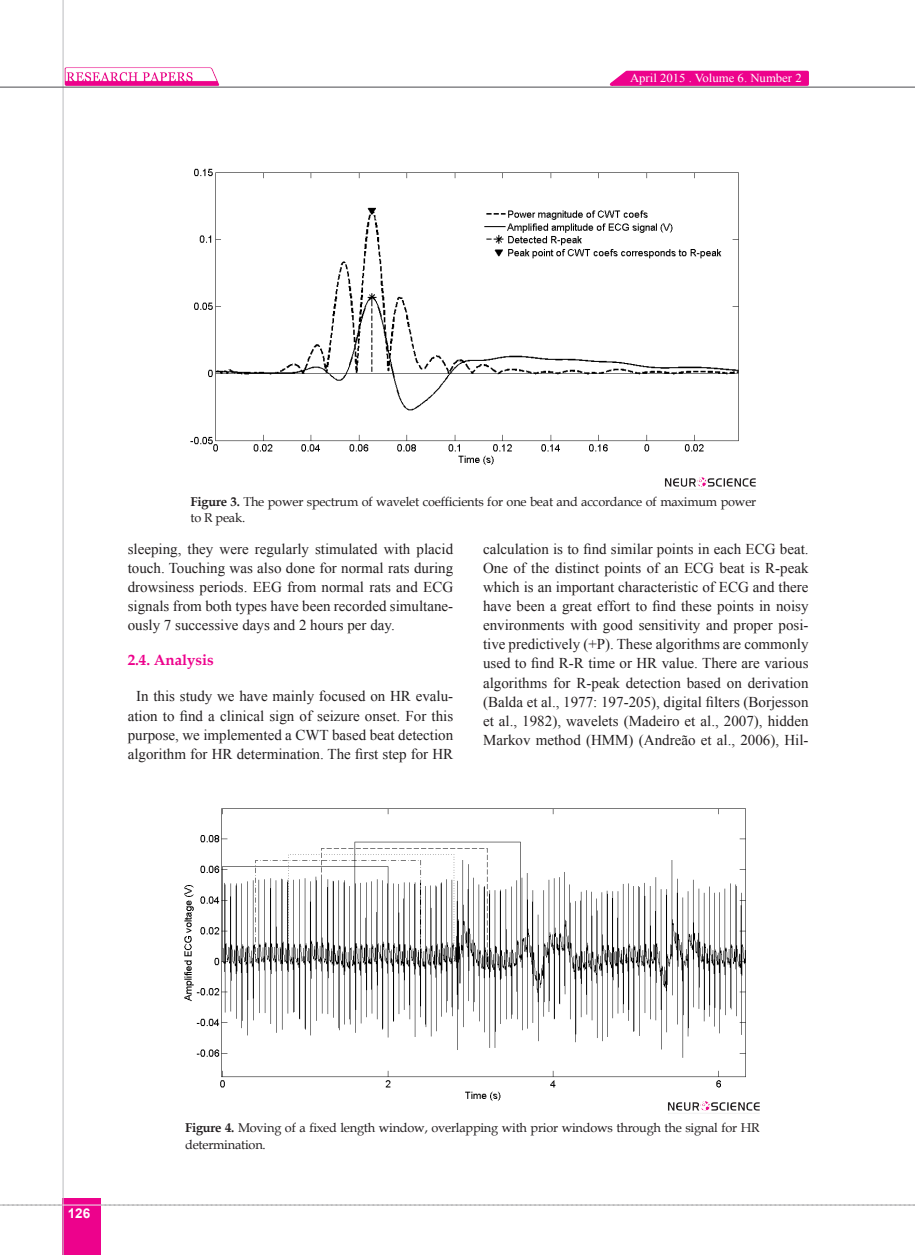
<style>
.page{position:relative;width:915px;height:1255px;background:#fff}
.page>*{position:absolute;margin:0;border:0;box-sizing:border-box;transform-origin:0 0}
.matn-en{font:15px/19px "Times New Roman";color:#231f20;text-align:justify}
.Titr-2{font:700 15px "Book Antiqua";color:#ed028c}
.t1{font:700 13.5px "Arial";color:#fff}
.zirnevis{font:12.75px/16.5px "Book Antiqua";letter-spacing:-.015em;color:#231f20}
.t2{font:12.15px "Times New Roman";color:#fff;scale:1.05 1}
.s1{font-weight:700}
</style>
<div class="page">
<svg style="left:0;top:1204px;width:915px;height:1px"></svg>
<img style="left:64px;top:67px;width:157px;height:20px">
<div style="left:63px;top:1198px;width:38px;height:56px;background:#ed028c"></div>
<hr style="left:62px;top:0;width:2px;height:1254px;background:#c2c3c6">
<hr style="left:0;top:87px;width:914px;height:1px;background:#5f5f62">
<hr style="left:63px;top:1204px;width:38px;height:1px;background:#ececee">
<svg style="left:602px;top:70px;width:208px;height:17px;background:#ec2a9c"></svg>
<img style="left:190px;top:168px;width:549px;height:297px">
<img style="left:665px;top:477px;width:91px;height:13px">
<img style="left:184px;top:808px;width:562px;height:293px">
<img style="left:667px;top:1100px;width:92px;height:14px">
<p class="t2" style="left:629px;top:70px;width:165px">April 2015 . Volume 6. Number 2</p>
<p class="zirnevis" style="left:190px;top:493px;width:567px"><span class="s1">Figure 3.</span> The power spectrum of wavelet coefficients for one beat and accordance of maximum power to R peak.</p>
<p class="matn-en" style="left:128px;top:539px;width:327px">sleeping, they were regularly stimulated with placid touch. Touching was also done for normal rats during drowsiness periods. EEG from normal rats and ECG signals from both types have been recorded simultane&shy;ously 7 successive days and 2 hours per day.</p>
<p class="Titr-2" style="left:128px;top:650px;width:88px">2.4. Analysis</p>
<p class="matn-en" style="left:128px;top:686px;width:327px;text-align:center">In this study we have mainly focused on HR evalu&shy;ation to find a clinical sign of seizure onset. For this purpose, we implemented a CWT based beat detection algorithm for HR determination. The first step for HR</p>
<p class="matn-en" style="left:483px;top:539px;width:327px">calculation is to find similar points in each ECG beat.<br>One of the distinct points of an ECG beat is R-peak which is an important characteristic of ECG and there have been a great effort to find these points in noisy environments with good sensitivity and proper posi&shy;tive predictively (+P). These algorithms are commonly used to find R-R time or HR value. There are various algorithms for R-peak detection based on derivation (Balda et al., 1977: 197-205), digital filters (Borjesson et al., 1982), wavelets (Madeiro et al., 2007), hidden Markov method (HMM) (Andreão et al., 2006), Hil-</p>
<p class="t1" style="left:68px;top:1204px;width:24px">126</p>
<p class="zirnevis" style="left:185px;top:1119px;width:576px"><span class="s1">Figure 4.</span> Moving of a fixed length window, overlapping with prior windows through the signal for HR determination.</p>
</div>
